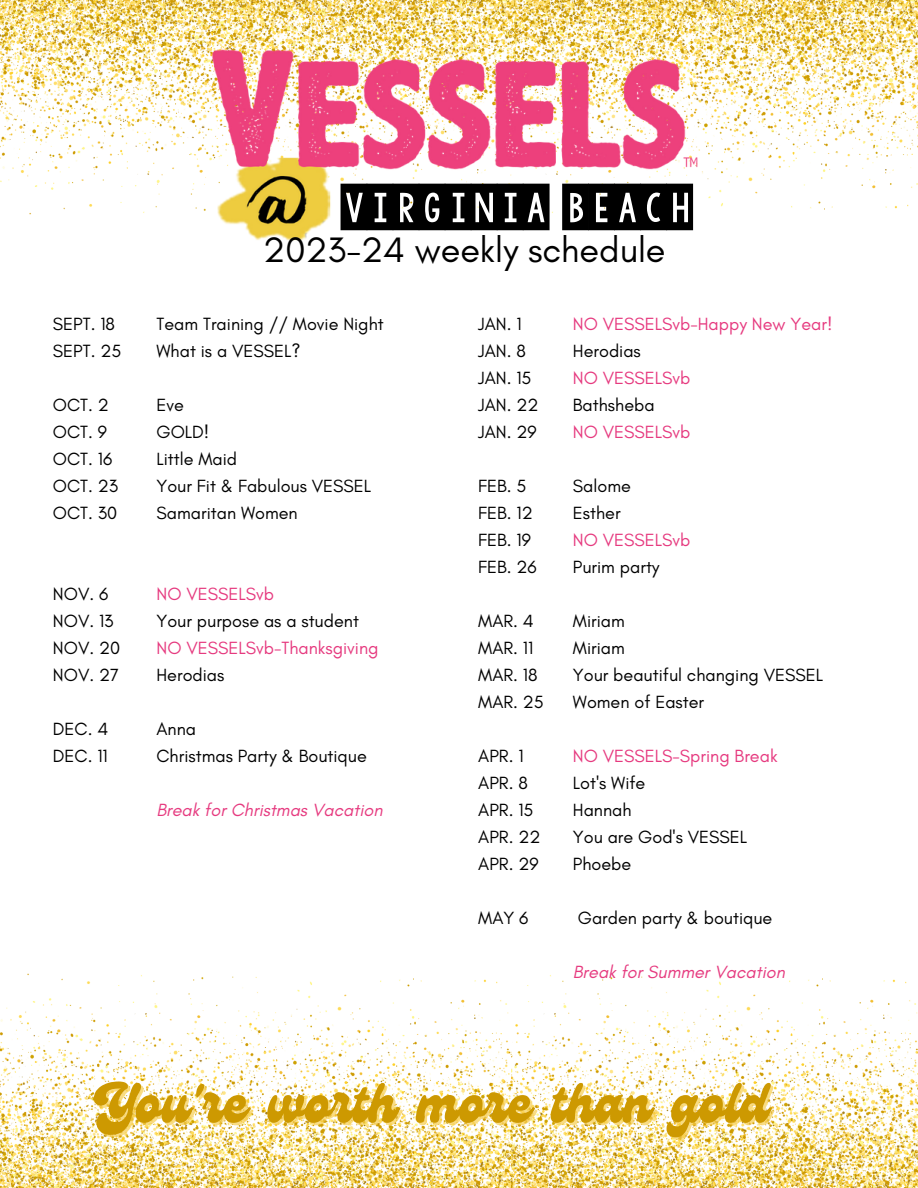
<style>
.page{position:relative;width:918px;height:1188px;background:#fff}
.page>*{position:absolute;margin:0;border:0;box-sizing:border-box;transform-origin:0 0}
.t1{font:62.4px "KG Defying Gravity";color:#000}
.t2{font:55.5px "Genty";color:#cd9901}
.t3{font:36px "Glacial Indifference";color:#000}
.t4{font:18px "Glacial Indifference";color:#000}
.t5{font:18px "Glacial Indifference";color:#e63a7f}
.t6{font:italic 18px "Glacial Indifference";color:#e63a7f}
</style>
<div class="page">
<img style="left:0;top:0;width:918px;height:215px">
<img style="left:0;top:973px;width:918px;height:215px">
<img style="left:208px;top:50px;width:493px;height:191px">
<p class="t4" style="left:53px;top:313px;width:64px">SEPT. 18</p>
<p class="t4" style="left:53px;top:340px;width:70px">SEPT. 25</p>
<p class="t4" style="left:53px;top:394px;width:57px">OCT. 2</p>
<p class="t4" style="left:53px;top:421px;width:56px">OCT. 9</p>
<p class="t4" style="left:53px;top:448px;width:61px">OCT. 16</p>
<p class="t4" style="left:53px;top:475px;width:67px">OCT. 23</p>
<p class="t4" style="left:53px;top:502px;width:66px">OCT. 30</p>
<p class="t4" style="left:53px;top:583px;width:57px">NOV. 6</p>
<p class="t4" style="left:53px;top:610px;width:62px">NOV. 13</p>
<p class="t4" style="left:53px;top:637px;width:69px">NOV. 20</p>
<p class="t4" style="left:53px;top:664px;width:68px">NOV. 27</p>
<p class="t4" style="left:53px;top:718px;width:57px">DEC. 4</p>
<p class="t4" style="left:53px;top:745px;width:56px">DEC. 11</p>
<p class="t1" style="left:341px;top:169px;width:353px">VIRGINIA BEACH</p>
<p class="t3" style="left:263px;top:228px;width:404px">2023-24 weekly schedule</p>
<p class="t4" style="left:157px;top:313px;width:229px">Team Training // Movie Night</p>
<p class="t4" style="left:157px;top:340px;width:146px">What is a VESSEL?</p>
<p class="t4" style="left:157px;top:394px;width:29px">Eve</p>
<p class="t4" style="left:157px;top:421px;width:54px">GOLD!</p>
<p class="t4" style="left:157px;top:448px;width:82px">Little Maid</p>
<p class="t4" style="left:157px;top:475px;width:216px">Your Fit &amp; Fabulous VESSEL</p>
<p class="t4" style="left:157px;top:502px;width:143px">Samaritan Women</p>
<p class="t5" style="left:157px;top:583px;width:119px">NO VESSELSvb</p>
<p class="t4" style="left:157px;top:610px;width:204px">Your purpose as a student</p>
<p class="t5" style="left:157px;top:637px;width:224px">NO VESSELSvb-Thanksgiving</p>
<p class="t4" style="left:157px;top:664px;width:69px">Herodias</p>
<p class="t4" style="left:157px;top:718px;width:41px">Anna</p>
<p class="t4" style="left:157px;top:745px;width:212px">Christmas Party &amp; Boutique</p>
<p class="t6" style="left:157px;top:799px;width:228px">Break for Christmas Vacation</p>
<p class="t4" style="left:478px;top:313px;width:45px">JAN. 1</p>
<p class="t4" style="left:478px;top:340px;width:49px">JAN. 8</p>
<p class="t4" style="left:478px;top:367px;width:55px">JAN. 15</p>
<p class="t4" style="left:478px;top:394px;width:62px">JAN. 22</p>
<p class="t4" style="left:478px;top:421px;width:60px">JAN. 29</p>
<p class="t4" style="left:478px;top:475px;width:50px">FEB. 5</p>
<p class="t4" style="left:478px;top:502px;width:56px">FEB. 12</p>
<p class="t4" style="left:478px;top:529px;width:54px">FEB. 19</p>
<p class="t4" style="left:478px;top:556px;width:60px">FEB. 26</p>
<p class="t4" style="left:478px;top:610px;width:57px">MAR. 4</p>
<p class="t4" style="left:478px;top:637px;width:56px">MAR. 11</p>
<p class="t4" style="left:478px;top:664px;width:61px">MAR. 18</p>
<p class="t4" style="left:478px;top:691px;width:67px">MAR. 25</p>
<p class="t4" style="left:478px;top:745px;width:47px">APR. 1</p>
<p class="t4" style="left:478px;top:772px;width:51px">APR. 8</p>
<p class="t4" style="left:478px;top:799px;width:57px">APR. 15</p>
<p class="t4" style="left:478px;top:826px;width:64px">APR. 22</p>
<p class="t4" style="left:478px;top:853px;width:62px">APR. 29</p>
<p class="t4" style="left:478px;top:907px;width:52px">MAY 6</p>
<p class="t5" style="left:573px;top:313px;width:261px">NO VESSELSvb-Happy New Year!</p>
<p class="t4" style="left:573px;top:340px;width:69px">Herodias</p>
<p class="t5" style="left:573px;top:367px;width:119px">NO VESSELSvb</p>
<p class="t4" style="left:573px;top:394px;width:83px">Bathsheba</p>
<p class="t5" style="left:573px;top:421px;width:119px">NO VESSELSvb</p>
<p class="t4" style="left:573px;top:475px;width:59px">Salome</p>
<p class="t4" style="left:573px;top:502px;width:49px">Esther</p>
<p class="t5" style="left:573px;top:529px;width:119px">NO VESSELSvb</p>
<p class="t4" style="left:573px;top:556px;width:88px">Purim party</p>
<p class="t4" style="left:573px;top:610px;width:53px">Miriam</p>
<p class="t4" style="left:573px;top:637px;width:53px">Miriam</p>
<p class="t4" style="left:573px;top:664px;width:252px">Your beautiful changing VESSEL</p>
<p class="t4" style="left:573px;top:691px;width:133px">Women of Easter</p>
<p class="t5" style="left:573px;top:745px;width:206px">NO VESSELS-Spring Break</p>
<p class="t4" style="left:573px;top:772px;width:74px">Lot's Wife</p>
<p class="t4" style="left:573px;top:799px;width:60px">Hannah</p>
<p class="t4" style="left:573px;top:826px;width:176px">You are God's VESSEL</p>
<p class="t4" style="left:573px;top:853px;width:60px">Phoebe</p>
<p class="t4" style="left:578px;top:907px;width:196px">Garden party &amp; boutique</p>
<p class="t6" style="left:573px;top:961px;width:214px">Break for Summer Vacation</p>
<p class="t2" style="left:93px;top:1071px;width:677px">You're worth more than gold</p>
</div>
